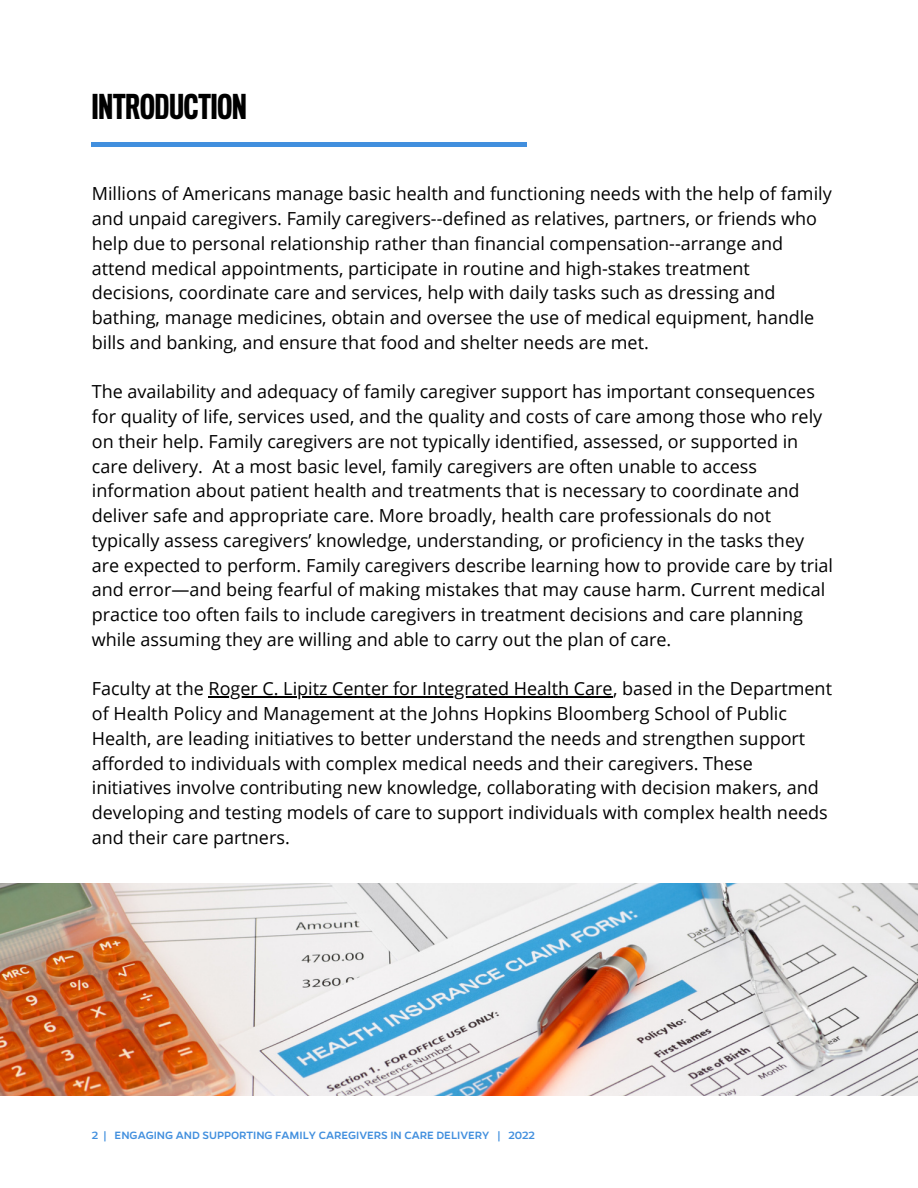
<style>
.page{position:relative;width:918px;height:1188px;background:#fff}
.page>*{position:absolute;margin:0;border:0;box-sizing:border-box;transform-origin:0 0}
.t1{font:500 31.5px "Titling Gothic FB Comp";color:#000}
.t2{font:18px/24.8px "Open Sans";color:#000}
.t3{font:500 12px "Gentona";color:#418fde}
</style>
<div class="page">
<hr style="left:209px;top:696px;width:404px;height:2px;background:#000">
<hr style="left:92px;top:142px;width:435px;height:4px;background:#418fde">
<img style="left:0;top:883px;width:918px;height:213px">
<p class="t1" style="left:92px;top:94px;width:157px">INTRODUCTION</p>
<p class="t2" style="left:92px;top:181px;width:742px">Millions of Americans manage basic health and functioning needs with the help of family and unpaid caregivers. Family caregivers--defined as relatives, partners, or friends who help due to personal relationship rather than financial compensation--arrange and attend medical appointments, participate in routine and high-stakes treatment decisions, coordinate care and services, help with daily tasks such as dressing and bathing, manage medicines, obtain and oversee the use of medical equipment, handle bills and banking, and ensure that food and shelter needs are met.</p>
<p class="t2" style="left:92px;top:379px;width:743px">The availability and adequacy of family caregiver support has important consequences for quality of life, services used, and the quality and costs of care among those who rely on their help. Family caregivers are not typically identified, assessed, or supported in care delivery. At a most basic level, family caregivers are often unable to access information about patient health and treatments that is necessary to coordinate and deliver safe and appropriate care. More broadly, health care professionals do not typically assess caregivers’ knowledge, understanding, or proficiency in the tasks they are expected to perform. Family caregivers describe learning how to provide care by trial and error—and being fearful of making mistakes that may cause harm. Current medical practice too often fails to include caregivers in treatment decisions and care planning while assuming they are willing and able to carry out the plan of care.</p>
<p class="t2" style="left:92px;top:676px;width:742px">Faculty at the Roger C. Lipitz Center for Integrated Health Care, based in the Department of Health Policy and Management at the Johns Hopkins Bloomberg School of Public Health, are leading initiatives to better understand the needs and strengthen support afforded to individuals with complex medical needs and their caregivers. These initiatives involve contributing new knowledge, collaborating with decision makers, and developing and testing models of care to support individuals with complex health needs and their care partners.</p>
<p class="t3" style="left:92px;top:1127px;width:444px">2 | ENGAGING AND SUPPORTING FAMILY CAREGIVERS IN CARE DELIVERY | 2022</p>
</div>
